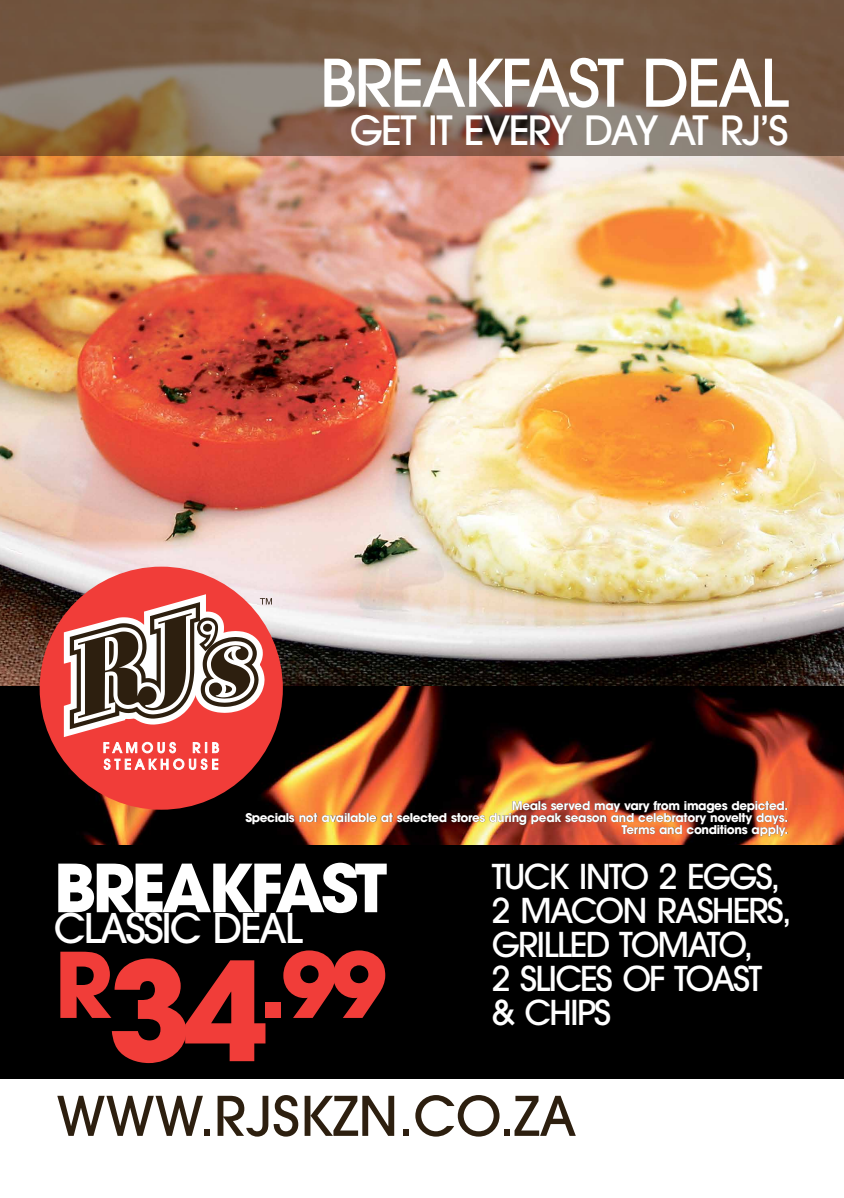
<style>
.page{position:relative;width:844px;height:1198px;background:#fff}
.page>*{position:absolute;margin:0;border:0;box-sizing:border-box;transform-origin:0 0}
.t1{font:700 89.5px "Avant Garde";color:#f13d39}
.t2{font:700 65.65px "Avant Garde";letter-spacing:-.06em;color:#fff}
.t3{font:500 65px "Avant Garde";letter-spacing:-.04em;color:#fff}
.t4{font:500 54.15px "Avant Garde";color:#2d1f0f}
.t5{font:500 40.6px "Avant Garde";letter-spacing:-.055em;color:#fff}
.t6{font:500 40px "Avant Garde";letter-spacing:-.04em;color:#fff}
.t7{font:500 34px/34px "Avant Garde";letter-spacing:-.055em;color:#fff}
.t8{font:700 12px/12px "Avant Garde";letter-spacing:-.03em;color:#fff;text-align:right}
.s1{font-size:136.25px}
</style>
<div class="page">
<img style="left:0;top:156px;width:843px;height:531px">
<div style="left:0;top:832px;width:843px;height:247px;background:#000"></div>
<svg style="left:0;top:0;width:843px;height:156px;fill:#765943"></svg>
<img style="left:0;top:687px;width:843px;height:158px">
<div style="left:40px;top:566px;width:243px;height:243px;background:#f13d39;border-radius:50%"></div>
<img style="left:188px;top:0;width:85px;height:640px">
<svg style="left:104px;top:759px;width:114px;height:10px"></svg>
<svg style="left:55px;top:586px;width:217px;height:167px"></svg>
<h3 class="t3" style="left:319px;top:43px;width:470px">BREAKFAST DEAL</h3>
<h3 class="t6" style="left:349px;top:105px;width:440px">GET IT EVERY DAY AT RJ’S</h3>
<p class="t8" style="left:245px;top:799px;width:544px">Meals served may vary from images depicted.<br>Specials not available at selected stores during peak season and celebratory novelty days.<br>Terms and conditions apply.</p>
<h2 class="t2" style="left:54px;top:845px;width:335px">BREAKFAST</h2>
<h3 class="t5" style="left:54px;top:903px;width:250px">CLASSIC DEAL</h3>
<h1 class="t1" style="left:54px;top:927px;width:334px">R<span class="s1">34</span>.99</h1>
<h3 class="t7" style="left:491px;top:859px;width:301px">TUCK INTO 2 EGGS,<br>2 MACON RASHERS,<br>GRILLED TOMATO,<br>2 SLICES OF TOAST</h3>
<h3 class="t7" style="left:491px;top:995px;width:121px">&amp; CHIPS</h3>
<h3 class="t4" style="left:56px;top:1082px;width:521px">WWW.RJSKZN.CO.ZA</h3>
</div>
